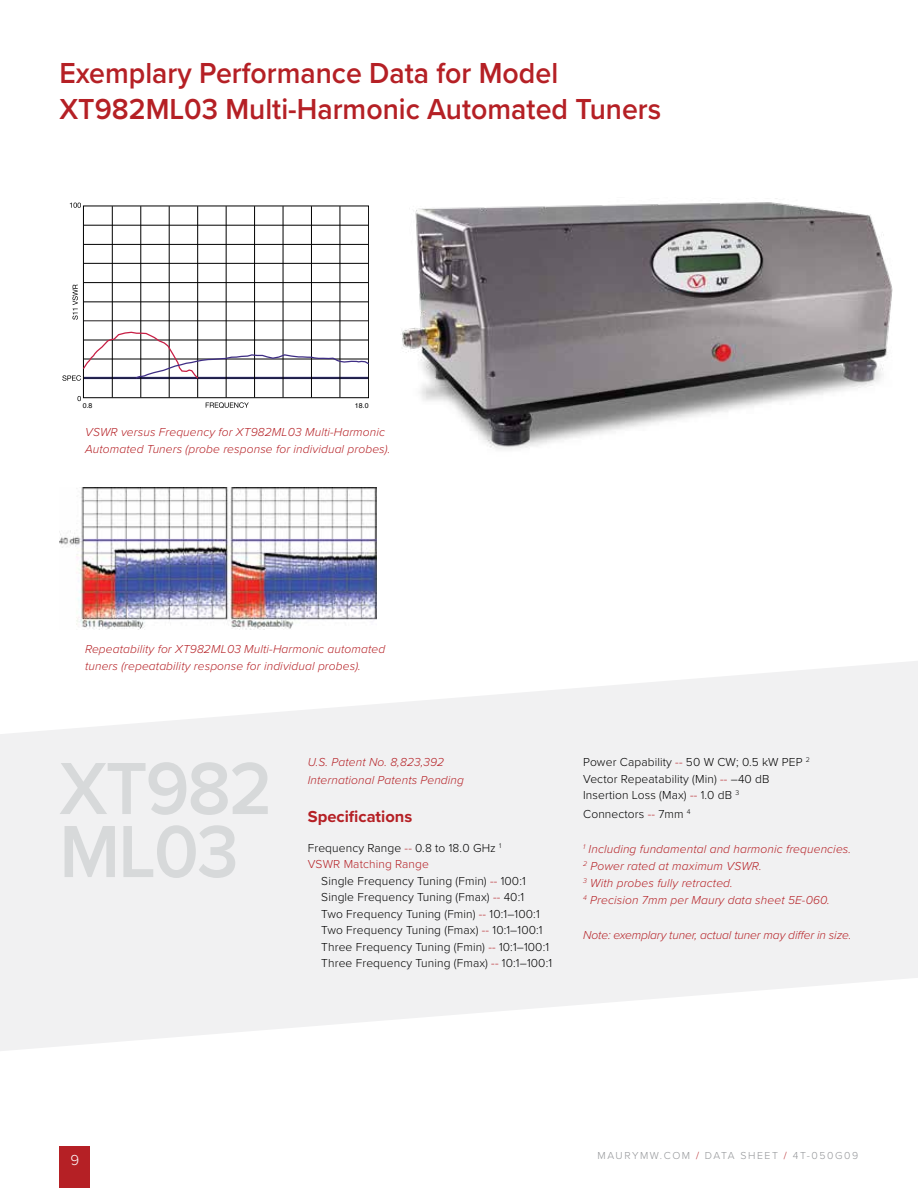
<style>
.page{position:relative;width:918px;height:1188px;background:#fff}
.page>*{position:absolute;margin:0;border:0;box-sizing:border-box;transform-origin:0 0}
.t1{font:600 76.5px/63px "Proxima Nova";letter-spacing:-.025em;color:#d7d9da;scale:.95 1}
.t2{font:600 30px/36px "Proxima Nova";color:#b52025;scale:.95 1}
.t3{font:700 16.5px "Proxima Nova";color:#b52025}
.t4{font:300 15px "Proxima Nova";color:#fff}
.t5{font:italic 300 12px/17.2px "Proxima Nova";letter-spacing:.01em;color:#b52025}
.t6{font:300 12px/16.5px "Proxima Nova";letter-spacing:.01em;color:#000}
.t7{font:italic 300 12px "Proxima Nova";letter-spacing:-.01em;color:#b52025}
.t8{font:300 10.5px "Proxima Nova";letter-spacing:.15em;color:#939598}
.t9{font:7.05px "Helvetica";color:#000}
.s1{color:#b52025}
</style>
<div class="page">
<div style="left:59px;top:1147px;width:31px;height:41px;background:#b52025"></div>
<svg style="left:0;top:661px;width:918px;height:390px;fill:#f1f1f2"></svg>
<img style="left:400px;top:198px;width:493px;height:251px">
<hr style="left:84px;top:225px;width:284px;height:1px;background:#010101">
<hr style="left:84px;top:244px;width:284px;height:1px;background:#010101">
<hr style="left:84px;top:263px;width:284px;height:1px;background:#010101">
<hr style="left:84px;top:282px;width:284px;height:1px;background:#010101">
<hr style="left:84px;top:302px;width:284px;height:1px;background:#010101">
<hr style="left:84px;top:321px;width:284px;height:1px;background:#231f20">
<hr style="left:112px;top:206px;width:1px;height:191px;background:#010101">
<hr style="left:141px;top:206px;width:1px;height:191px;background:#010101">
<hr style="left:169px;top:206px;width:1px;height:191px;background:#010101">
<hr style="left:197px;top:206px;width:1px;height:191px;background:#010101">
<hr style="left:226px;top:206px;width:1px;height:191px;background:#010101">
<hr style="left:254px;top:206px;width:1px;height:191px;background:#010101">
<hr style="left:283px;top:206px;width:1px;height:191px;background:#010101">
<hr style="left:311px;top:206px;width:1px;height:191px;background:#010101">
<hr style="left:340px;top:206px;width:1px;height:191px;background:#010101">
<svg style="left:206px;top:402px;width:43px;height:6px"></svg>
<svg style="left:78px;top:396px;width:3px;height:5px"></svg>
<svg style="left:70px;top:203px;width:11px;height:5px"></svg>
<svg style="left:72px;top:285px;width:6px;height:35px"></svg>
<div style="left:83px;top:206px;width:286px;height:192px;border:1px solid #010101"></div>
<svg style="left:62px;top:331px;width:307px;height:50px"></svg>
<img style="left:59px;top:487px;width:318px;height:143px">
<h2 class="t2" style="left:59px;top:54px;width:635px">Exemplary Performance Data for Model<br>XT982ML03 Multi-Harmonic Automated Tuners</h2>
<p class="t9" style="left:83px;top:400px;width:11px">0.8</p>
<p class="t9" style="left:355px;top:400px;width:15px">18.0</p>
<p class="t5" style="left:85px;top:423px;width:307px">VSWR versus Frequency for XT982ML03 Multi-Harmonic<br>Automated Tuners (probe response for individual probes).</p>
<p class="t5" style="left:85px;top:640px;width:302px">Repeatability for XT982ML03 Multi-Harmonic automated tuners (repeatability response for individual probes).</p>
<h1 class="t1" style="left:59px;top:755px;width:226px">XT982<br>ML03</h1>
<p class="t5" style="left:308px;top:753px;width:158px">U.S. Patent No. 8,823,392<br>International Patents Pending</p>
<h3 class="t3" style="left:308px;top:804px;width:106px">Specifications</h3>
<p class="t6" style="left:308px;top:839px;width:195px">Frequency Range <span class="s1">--</span> 0.8 to 18.0 GHz <sup>1<br></sup><span class="s1">VSWR Matching Range</span></p>
<p class="t6" style="left:321px;top:872px;width:232px">Single Frequency Tuning (Fmin) <span class="s1">--</span> 100:1<br>Single Frequency Tuning (Fmax) <span class="s1">--</span> 40:1<br>Two Frequency Tuning (Fmin) <span class="s1">--</span> 10:1–100:1<br>Two Frequency Tuning (Fmax) <span class="s1">--</span> 10:1–100:1<br>Three Frequency Tuning (Fmin) <span class="s1">--</span> 10:1–100:1<br>Three Frequency Tuning (Fmax) <span class="s1">--</span> 10:1–100:1</p>
<p class="t6" style="left:583px;top:753px;width:228px">Power Capability <span class="s1">--</span> 50 W CW; 0.5 kW PEP <sup>2<br></sup>Vector Repeatability (Min) <span class="s1">--</span> –40 dB<br>Insertion Loss (Max) <span class="s1">--</span> 1.0 dB <sup>3</sup></p>
<p class="t6" style="left:583px;top:805px;width:109px">Connectors <span class="s1">--</span> 7mm <sup>4</sup></p>
<p class="t5" style="left:583px;top:839px;width:270px"><sup>1</sup> Including fundamental and harmonic frequencies.<br><sup>2</sup> Power rated at maximum VSWR.<br><sup>3</sup> With probes fully retracted.<br><sup>4</sup> Precision 7mm per Maury data sheet 5E-060.</p>
<p class="t7" style="left:583px;top:926px;width:270px">Note: exemplary tuner, actual tuner may differ in size.</p>
<p class="t4" style="left:70px;top:1149px;width:10px">9</p>
<p class="t8" style="left:598px;top:1148px;width:262px">MAURYMW.COM <span class="s1">/</span> DATA SHEET <span class="s1">/</span> 4T-050G09</p>
</div>
